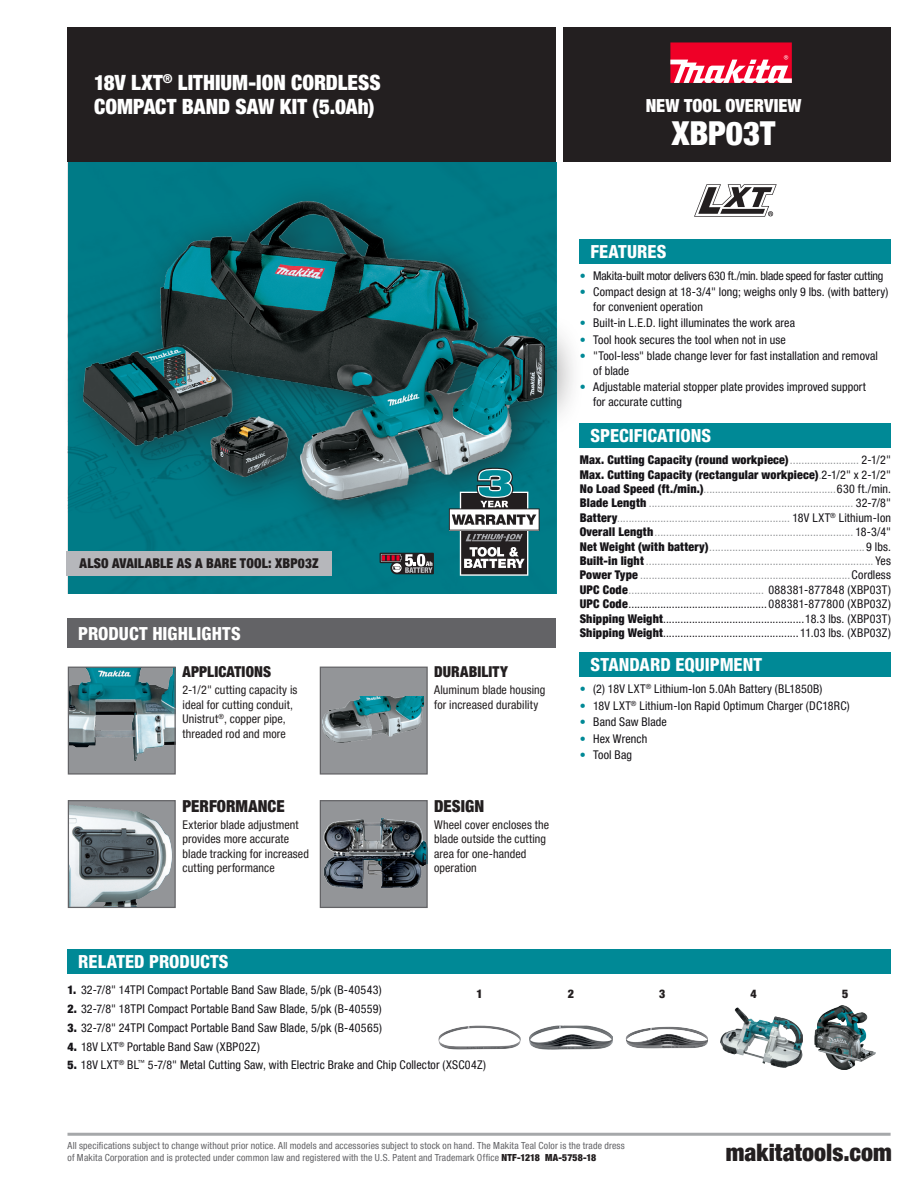
<style>
.page{position:relative;width:918px;height:1188px;background:#fff}
.page>*{position:absolute;margin:0;border:0;box-sizing:border-box;transform-origin:0 0}
.t1{font:900 condensed 33px "Helvetica Neue LT Pro";color:#fff}
.t2{font:900 condensed 24px "Helvetica Neue LT Pro";color:#231f20}
.t3{font:900 condensed 21px/24px "Helvetica Neue LT Pro";color:#fff}
.t4{font:800 condensed 18px "Helvetica Neue LT Pro";color:#fff}
.t5{font:900 condensed 18px "Helvetica Neue LT Pro";color:#fff}
.t6{font:900 condensed 16.5px "Helvetica Neue LT Pro";color:#231f20}
.t7{font:900 condensed 15px "Helvetica Neue LT Pro";letter-spacing:.01em;color:#231f20}
.t8{font:900 condensed 13.5px "Helvetica Neue LT Pro";letter-spacing:.01em;color:#231f20}
.t9{font:condensed 12px/14.4px "Helvetica Neue LT Pro";letter-spacing:.025em;color:#939598;text-align:justify}
.t10{font:condensed 12px/14.4px "Helvetica Neue LT Pro";letter-spacing:.01em;color:#151317}
.t11{font:condensed 12px/14.4px "Helvetica Neue LT Pro";letter-spacing:.01em;color:#231f20}
.t12{font:condensed 12px "Helvetica Neue LT Pro";letter-spacing:-.02em;color:#151317}
.t13{font:900 condensed 12px "Helvetica Neue LT Pro";color:#231f20}
.t14{font:condensed 9.75px/11.7px "Helvetica Neue LT Pro";letter-spacing:.015em;color:#636366}
.s1{color:#008996}
.s2{font-weight:900;color:#151317}
.s3{color:#151317}
.s4{font-weight:900}
.s5{font-weight:900;color:#231f20}
</style>
<div class="page">
<div style="left:564px;top:27px;width:327px;height:135px;background:#231f20"></div>
<div style="left:67px;top:27px;width:489px;height:135px;background:#231f20"></div>
<div style="left:68px;top:162px;width:488px;height:432px;background:#007b87"></div>
<div style="left:670px;top:42px;width:122px;height:41px;background:#ef0027"></div>
<svg style="left:670px;top:55px;width:122px;height:28px"></svg>
<hr style="left:68px;top:1133px;width:823px;height:3px;background:#939598">
<div style="left:59px;top:176px;width:526px;height:362px;background:#231f20;opacity:.62"></div>
<img style="left:84px;top:176px;width:460px;height:399px">
<svg style="left:449px;top:468px;width:91px;height:108px"></svg>
<svg style="left:380px;top:553px;width:54px;height:21px"></svg>
<img style="left:439px;top:1026px;width:82px;height:24px">
<img style="left:530px;top:1025px;width:82px;height:25px">
<img style="left:626px;top:1027px;width:82px;height:22px">
<img style="left:720px;top:1007px;width:82px;height:61px">
<img style="left:814px;top:1006px;width:62px;height:63px">
<svg style="left:694px;top:184px;width:83px;height:33px"></svg>
<img style="left:70px;top:669px;width:104px;height:104px">
<div style="left:68px;top:667px;width:108px;height:108px;border:1px solid #636366"></div>
<img style="left:322px;top:802px;width:104px;height:104px">
<div style="left:320px;top:800px;width:108px;height:108px;border:1px solid #636366"></div>
<div style="left:68px;top:801px;width:107px;height:106px;background:#939598"></div>
<img style="left:70px;top:805px;width:102px;height:101px">
<div style="left:68px;top:800px;width:108px;height:108px;border:1px solid #636366"></div>
<div style="left:320px;top:667px;width:108px;height:108px;background:#939598;border:1px solid #636366"></div>
<img style="left:322px;top:696px;width:102px;height:47px">
<div style="left:67px;top:619px;width:489px;height:29px;background:#636366"></div>
<div style="left:68px;top:949px;width:823px;height:25px;background:#008996"></div>
<div style="left:66px;top:551px;width:266px;height:25px;background:#b6b7bb"></div>
<div style="left:580px;top:239px;width:311px;height:25px;background:#008996"></div>
<div style="left:580px;top:423px;width:311px;height:25px;background:#008996"></div>
<div style="left:580px;top:652px;width:311px;height:25px;background:#008996"></div>
<h3 class="t3" style="left:94px;top:70px;width:288px">18V LXT<sup>®</sup> LITHIUM-ION CORDLESS<br>COMPACT BAND SAW KIT (5.0Ah)</h3>
<p class="t8" style="left:80px;top:555px;width:240px">ALSO AVAILABLE AS A BARE TOOL: XBP03Z</p>
<h3 class="t4" style="left:78px;top:622px;width:164px">PRODUCT HIGHLIGHTS</h3>
<p class="t7" style="left:183px;top:663px;width:90px">APPLICATIONS</p>
<p class="t11" style="left:183px;top:683px;width:116px">2-1/2" cutting capacity is ideal for cutting conduit,<br>Unistrut<sup>®</sup>, copper pipe, threaded rod and more</p>
<h3 class="t6" style="left:183px;top:796px;width:104px">PERFORMANCE</h3>
<p class="t11" style="left:183px;top:817px;width:128px">Exterior blade adjustment provides more accurate blade tracking for increased cutting performance</p>
<h3 class="t5" style="left:646px;top:95px;width:157px">NEW TOOL OVERVIEW</h3>
<h1 class="t1" style="left:672px;top:114px;width:105px">XBP03T</h1>
<p class="t7" style="left:434px;top:663px;width:75px">DURABILITY</p>
<p class="t11" style="left:434px;top:683px;width:113px">Aluminum blade housing for increased durability</p>
<h3 class="t6" style="left:434px;top:796px;width:52px">DESIGN</h3>
<p class="t11" style="left:434px;top:817px;width:117px">Wheel cover encloses the blade outside the cutting area for one-handed operation</p>
<h3 class="t4" style="left:591px;top:240px;width:77px">FEATURES</h3>
<p class="t12" style="left:580px;top:268px;width:305px"><span class="s1">•</span> Makita-built motor delivers 630 ft./min. blade speed for faster cutting</p>
<p class="t10" style="left:593px;top:285px;width:297px;text-indent:-14px"><span class="s1">•</span> Compact design at 18-3/4" long; weighs only 9 lbs. (with battery) for convenient operation</p>
<p class="t10" style="left:580px;top:316px;width:217px"><span class="s1">•</span> Built-in L.E.D. light illuminates the work area</p>
<p class="t10" style="left:580px;top:332px;width:208px"><span class="s1">•</span> Tool hook secures the tool when not in use</p>
<p class="t10" style="left:593px;top:349px;width:286px;text-indent:-14px"><span class="s1">•</span> "Tool-less" blade change lever for fast installation and removal of blade</p>
<p class="t10" style="left:593px;top:380px;width:274px;text-indent:-14px"><span class="s1">•</span> Adjustable material stopper plate provides improved support for accurate cutting</p>
<h3 class="t4" style="left:591px;top:425px;width:122px">SPECIFICATIONS</h3>
<p class="t9" style="left:580px;top:453px;width:313px"><span class="s2">Max. Cutting Capacity (round workpiece)</span>........................ <span class="s3">2-1/2" </span><span class="s2">Max. Cutting Capacity (rectangular workpiece)</span>.<span class="s3">2-1/2" x 2-1/2" </span><span class="s2">No Load Speed (ft./min.)</span>..............................................<span class="s3">630 ft./min.<br></span><span class="s2">Blade Length</span> ....................................................................... <span class="s3">32-7/8" </span><span class="s2">Battery</span>............................................................ <span class="s3">18V LXT</span><sup>®</sup> <span class="s3">Lithium-Ion </span><span class="s2">Overall Length</span>..................................................................... <span class="s3">18-3/4" </span><span class="s2">Net Weight (with battery)</span>......................................................<span class="s3">9 lbs.<br></span><span class="s2">Built-in light</span> ............................................................................... <span class="s3">Yes </span><span class="s2">Power Type</span> .........................................................................<span class="s3">Cordless </span><span class="s2">UPC Code</span>............................................... <span class="s3">088381-877848 (XBP03T)<br></span><span class="s2">UPC Code</span><span class="s3">................................................ 088381-877800 (XBP03Z)<br></span><span class="s2">Shipping Weight</span><span class="s3">.................................................18.3 lbs. (XBP03T)<br></span><span class="s2">Shipping Weight</span><span class="s3">............................................... 11.03 lbs. (XBP03Z)</span></p>
<h3 class="t4" style="left:591px;top:654px;width:173px">STANDARD EQUIPMENT</h3>
<p class="t10" style="left:580px;top:682px;width:244px"><span class="s1">•</span> (2) 18V LXT<sup>®</sup> Lithium-Ion 5.0Ah Battery (BL1850B)</p>
<p class="t10" style="left:580px;top:698px;width:272px"><span class="s1">•</span> 18V LXT<sup>®</sup> Lithium-Ion Rapid Optimum Charger (DC18RC)</p>
<p class="t10" style="left:580px;top:715px;width:89px"><span class="s1">•</span> Band Saw Blade</p>
<p class="t10" style="left:580px;top:731px;width:69px"><span class="s1">•</span> Hex Wrench</p>
<p class="t10" style="left:580px;top:748px;width:54px"><span class="s1">•</span> Tool Bag</p>
<h3 class="t4" style="left:78px;top:951px;width:152px">RELATED PRODUCTS</h3>
<p class="t10" style="left:68px;top:983px;width:316px"><span class="s4">1.</span> 32-7/8" 14TPI Compact Portable Band Saw Blade, 5/pk (B-40543)</p>
<p class="t10" style="left:68px;top:1002px;width:316px"><span class="s4">2.</span> 32-7/8" 18TPI Compact Portable Band Saw Blade, 5/pk (B-40559)</p>
<p class="t10" style="left:68px;top:1020px;width:316px"><span class="s4">3.</span> 32-7/8" 24TPI Compact Portable Band Saw Blade, 5/pk (B-40565)</p>
<p class="t10" style="left:68px;top:1039px;width:194px"><span class="s4">4.</span> 18V LXT<sup>®</sup> Portable Band Saw (XBP02Z)</p>
<p class="t10" style="left:67px;top:1058px;width:420px"><span class="s4">5.</span> 18V LXT<sup>®</sup> BL<sup>™</sup> 5-7/8" Metal Cutting Saw, with Electric Brake and Chip Collector (XSC04Z)</p>
<p class="t13" style="left:477px;top:987px;width:8px">1</p>
<p class="t13" style="left:568px;top:987px;width:8px">2</p>
<p class="t13" style="left:659px;top:987px;width:8px">3</p>
<p class="t13" style="left:751px;top:987px;width:8px">4</p>
<p class="t13" style="left:842px;top:987px;width:8px">5</p>
<p class="t14" style="left:68px;top:1140px;width:559px">All specifications subject to change without prior notice. All models and accessories subject to stock on hand. The Makita Teal Color is the trade dress of Makita Corporation and is protected under common law and registered with the U.S. Patent and Trademark Office <span class="s5">NTF-1218 MA-5758-18</span></p>
<h2 class="t2" style="left:726px;top:1138px;width:167px">makitatools.com</h2>
</div>
